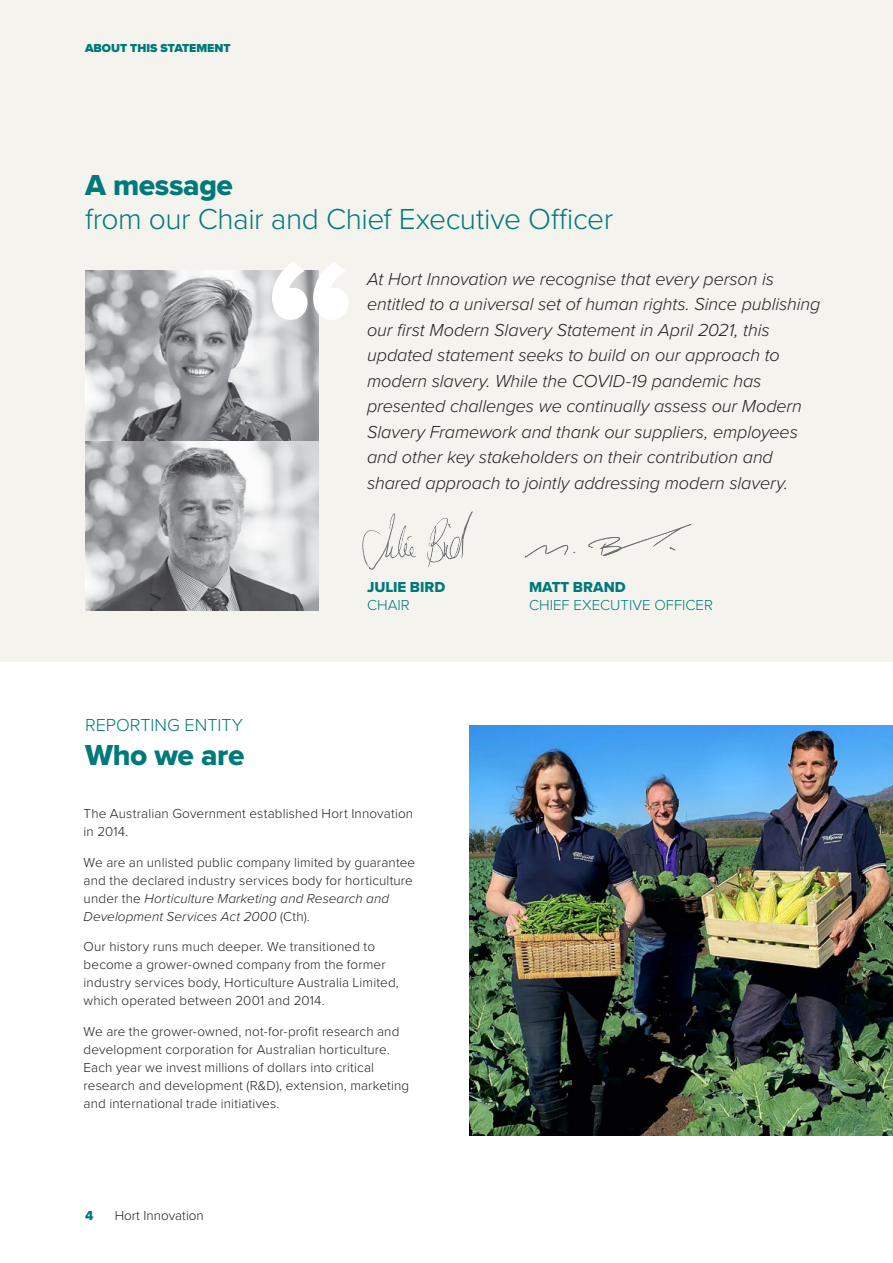
<style>
.page{position:relative;width:893px;height:1263px;background:#fff}
.page>*{position:absolute;margin:0;border:0;box-sizing:border-box;transform-origin:0 0}
.t1{font:300 30px "Proxima Nova";letter-spacing:-.015em;color:#00797b}
.t2{font:30px "Proxima Nova Extrabld";letter-spacing:-.015em;color:#00797b}
.t3{font:italic 300 18px/25.5px "Proxima Nova";letter-spacing:-.005em;color:#231f20}
.t4{font:300 18px "Proxima Nova";color:#00797b}
.t5{font:300 15px "Proxima Nova";color:#00797b}
.t6{font:15px "Proxima Nova Extrabld";color:#00797b}
.t7{font:300 13.5px/18px "Proxima Nova";letter-spacing:.01em;color:#231f20}
.t8{font:13.5px "Proxima Nova Extrabld";color:#00797b}
.t9{font:900 12px "Proxima Nova";color:#00797b}
.s1{font-style:italic}
</style>
<div class="page">
<div style="left:0;top:0;width:893px;height:661px;background:#f4f3ed"></div>
<img style="left:470px;top:726px;width:423px;height:409px">
<img style="left:85px;top:440px;width:234px;height:170px">
<svg style="left:85px;top:270px;width:234px;height:170px;background:#abadaf"></svg>
<svg style="left:272px;top:262px;width:77px;height:58px"></svg>
<svg style="left:525px;top:524px;width:166px;height:33px"></svg>
<svg style="left:607px;top:550px;width:11px;height:4px"></svg>
<svg style="left:362px;top:511px;width:111px;height:59px"></svg>
<p class="t9" style="left:85px;top:39px;width:147px">ABOUT THIS STATEMENT</p>
<h1 class="t2" style="left:85px;top:162px;width:150px">A message</h1>
<h1 class="t1" style="left:85px;top:197px;width:530px">from our Chair and Chief Executive Officer</h1>
<p class="t3" style="left:367px;top:265px;width:455px">At Hort Innovation we recognise that every person is entitled to a universal set of human rights. Since publishing our first Modern Slavery Statement in April 2021, this updated statement seeks to build on our approach to modern slavery. While the COVID-19 pandemic has presented challenges we continually assess our Modern Slavery Framework and thank our suppliers, employees and other key stakeholders on their contribution and shared approach to jointly addressing modern slavery.</p>
<h2 class="t4" style="left:85px;top:711px;width:159px">REPORTING ENTITY</h2>
<h1 class="t2" style="left:85px;top:733px;width:161px">Who we are</h1>
<p class="t6" style="left:367px;top:576px;width:80px">JULIE BIRD</p>
<p class="t6" style="left:529px;top:576px;width:98px">MATT BRAND</p>
<p class="t5" style="left:367px;top:594px;width:44px">CHAIR</p>
<p class="t5" style="left:529px;top:594px;width:185px">CHIEF EXECUTIVE OFFICER</p>
<p class="t7" style="left:84px;top:804px;width:331px">The Australian Government established Hort Innovation in 2014.</p>
<p class="t7" style="left:84px;top:852px;width:333px">We are an unlisted public company limited by guarantee and the declared industry services body for horticulture under the <span class="s1">Horticulture Marketing and Research and Development Services Act 2000</span> (Cth).</p>
<p class="t7" style="left:84px;top:937px;width:317px">Our history runs much deeper. We transitioned to become a grower-owned company from the former industry services body, Horticulture Australia Limited, which operated between 2001 and 2014.</p>
<p class="t7" style="left:84px;top:1022px;width:327px">We are the grower-owned, not-for-profit research and development corporation for Australian horticulture.<br>Each year we invest millions of dollars into critical research and development (R&amp;D), extension, marketing and international trade initiatives.</p>
<p class="t8" style="left:85px;top:1205px;width:10px">4</p>
<p class="t7" style="left:115px;top:1206px;width:91px">Hort Innovation</p>
</div>
